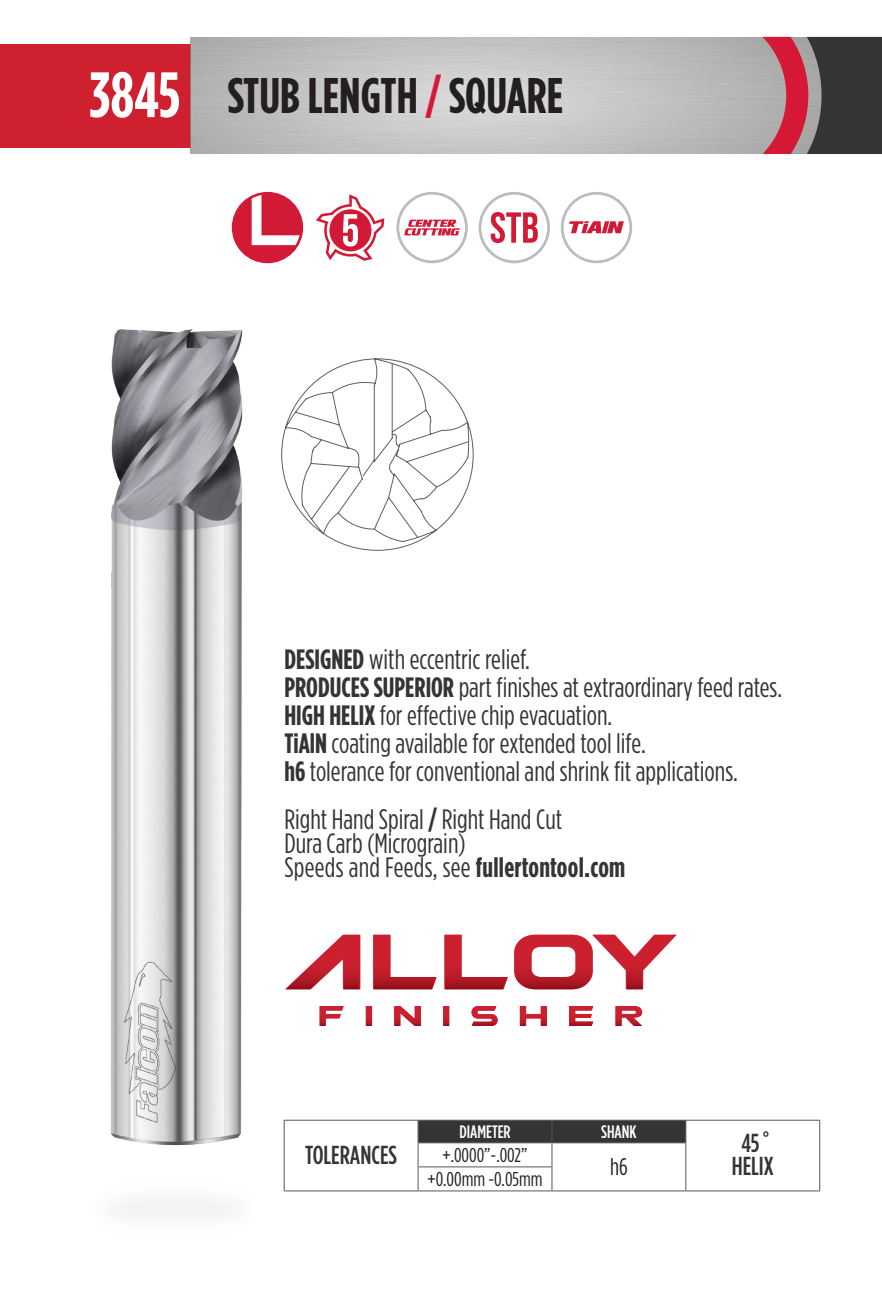
<style>
.page{position:relative;width:882px;height:1314px;background:#fff}
.page>*{position:absolute;margin:0;border:0;box-sizing:border-box;transform-origin:0 0}
.t1{font:700 50px "Gotham Condensed";color:#231f20}
.t2{font:28px/28px "Gotham Condensed";color:#363334}
.t3{font:500 26px/22.4px "Gotham Condensed";color:#363334;text-align:center}
.t4{font:24px "Gotham Condensed";color:#231f20}
.t5{font:20px "Gotham Condensed";color:#231f20}
.t6{font:500 18px "Gotham Condensed";color:#fff}
.s1{font-size:64px;color:#fff}
.s2{color:#d51836}
.s3{font-weight:700}
</style>
<div class="page">
<div style="left:0;top:44px;width:191px;height:104px;background:#cf202f"></div>
<img style="left:190px;top:37px;width:572px;height:117px">
<svg style="left:762px;top:37px;width:120px;height:117px"></svg>
<img style="left:110px;top:329px;width:133px;height:817px">
<svg style="left:281px;top:358px;width:193px;height:193px"></svg>
<svg style="left:285px;top:935px;width:75px;height:54px"></svg>
<svg style="left:373px;top:935px;width:64px;height:54px"></svg>
<svg style="left:444px;top:935px;width:64px;height:54px"></svg>
<svg style="left:514px;top:935px;width:163px;height:54px"></svg>
<svg style="left:320px;top:1006px;width:24px;height:20px"></svg>
<svg style="left:366px;top:1006px;width:6px;height:20px"></svg>
<svg style="left:443px;top:1006px;width:6px;height:20px"></svg>
<svg style="left:394px;top:1006px;width:27px;height:20px"></svg>
<svg style="left:471px;top:1006px;width:27px;height:20px"></svg>
<svg style="left:520px;top:1006px;width:27px;height:20px"></svg>
<svg style="left:569px;top:1006px;width:24px;height:20px"></svg>
<svg style="left:615px;top:1006px;width:27px;height:20px"></svg>
<svg style="left:396px;top:192px;width:72px;height:71px"></svg>
<svg style="left:316px;top:194px;width:68px;height:67px"></svg>
<svg style="left:479px;top:192px;width:71px;height:71px"></svg>
<svg style="left:561px;top:192px;width:71px;height:71px"></svg>
<div style="left:232px;top:192px;width:71px;height:71px;background:#d21936;border-radius:50%"></div>
<svg style="left:252px;top:195px;width:48px;height:50px"></svg>
<hr style="left:284px;top:1120px;width:134px;height:1px;background:#57585a">
<hr style="left:686px;top:1120px;width:134px;height:1px;background:#57585a">
<svg style="left:284px;top:1121px;width:1px;height:69px"></svg>
<svg style="left:819px;top:1121px;width:1px;height:69px"></svg>
<svg style="left:418px;top:1120px;width:268px;height:70px"></svg>
<hr style="left:284px;top:1190px;width:134px;height:1px;background:#57585a">
<hr style="left:418px;top:1190px;width:134px;height:1px;background:#57585a">
<hr style="left:552px;top:1190px;width:134px;height:1px;background:#57585a">
<hr style="left:686px;top:1190px;width:134px;height:1px;background:#57585a">
<h1 class="t1" style="left:89px;top:68px;width:475px"><span class="s1">3845</span> STUB LENGTH <span class="s2">/</span> SQUARE</h1>
<p class="t2" style="left:284px;top:645px;width:499px"><span class="s3">DESIGNED</span> with eccentric relief.<br><span class="s3">PRODUCES SUPERIOR</span> part finishes at extraordinary feed rates.<br><span class="s3">HIGH HELIX</span> for effective chip evacuation.<br><span class="s3">TiAlN</span> coating available for extended tool life.<br><span class="s3">h6</span> tolerance for conventional and shrink fit applications.</p>
<p class="t2" style="left:284px;top:807px;width:343px;line-height:24px">Right Hand Spiral <span class="s3">/</span> Right Hand Cut<br>Dura Carb (Micrograin)<br>Speeds and Feeds, see <span class="s3">fullertontool.com</span></p>
<p class="t3" style="left:305px;top:1143px;width:94px">TOLERANCES</p>
<p class="t6" style="left:459px;top:1122px;width:53px">DIAMETER</p>
<p class="t6" style="left:601px;top:1122px;width:37px">SHANK</p>
<p class="t3" style="left:732px;top:1131px;width:43px">45˚<br>HELIX</p>
<p class="t5" style="left:443px;top:1144px;width:86px">+.0000”-.002”</p>
<p class="t4" style="left:610px;top:1153px;width:19px">h6</p>
<p class="t5" style="left:427px;top:1168px;width:117px">+0.00mm -0.05mm</p>
</div>
